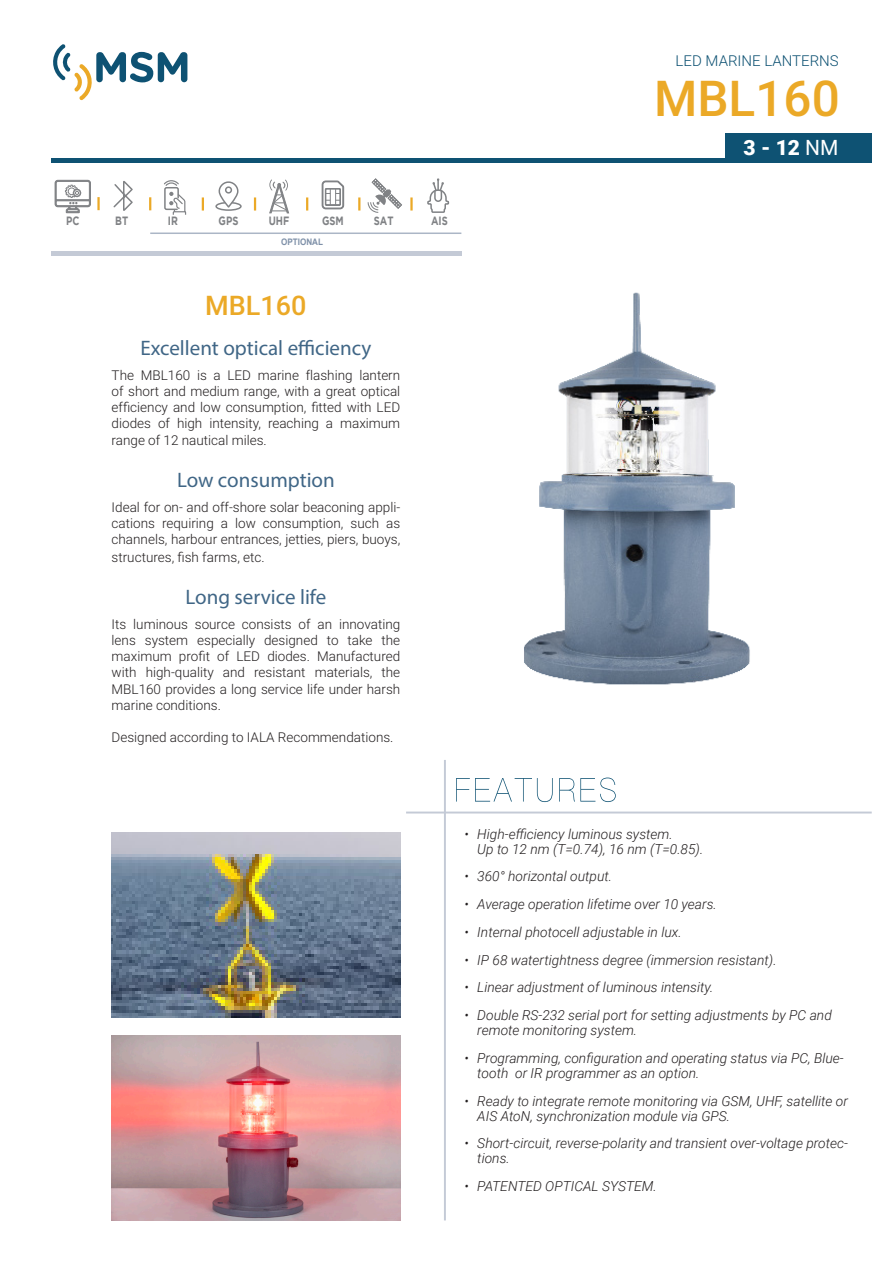
<style>
.page{position:relative;width:893px;height:1263px;background:#fff}
.page>*{position:absolute;margin:0;border:0;box-sizing:border-box;transform-origin:0 0}
.t1{font:500 49.5px "Roboto";color:#eba927}
.t2{font:500 27px "Roboto";color:#eba927}
.t3{font:21px "Myriad Pro";color:#406686}
.t4{font:900 21px "Roboto";color:#fff}
.t5{font:300 15px "Roboto";color:#0e5273}
.t6{font:italic 300 13.8px/15px "Roboto";color:#231f20}
.Párrafo_descriptivo{font:300 13.5px/16.2px "Roboto";color:#231f20;text-align:justify}
.t7{font:700 12px "Gotham";color:#808285;scale:.79 1}
.t8{font:700 9px "Arial";color:#7e90a8;scale:.9 1}
.s1{font-weight:400}
</style>
<div class="page">
<div style="left:726px;top:133px;width:146px;height:26px;background:#0e5273"></div>
<svg style="left:53px;top:44px;width:134px;height:56px"></svg>
<div style="left:51px;top:158px;width:821px;height:5px;background:#0e5273"></div>
<hr style="left:444px;top:760px;width:2px;height:460px;background:#c4cad6">
<hr style="left:406px;top:811px;width:466px;height:2px;background:#c4cad6">
<svg style="left:456px;top:777px;width:160px;height:25px"></svg>
<img style="left:524px;top:292px;width:226px;height:393px">
<div style="left:51px;top:251px;width:349px;height:5px;background:#c4cad6"></div>
<img style="left:112px;top:832px;width:288px;height:185px">
<div style="left:54px;top:251px;width:408px;height:5px;background:#c4cad6"></div>
<img style="left:112px;top:1035px;width:288px;height:185px">
<svg style="left:55px;top:179px;width:36px;height:34px"></svg>
<svg style="left:97px;top:197px;width:3px;height:13px"></svg>
<svg style="left:254px;top:197px;width:2px;height:14px"></svg>
<svg style="left:358px;top:197px;width:2px;height:14px"></svg>
<svg style="left:202px;top:197px;width:2px;height:14px"></svg>
<svg style="left:306px;top:197px;width:2px;height:14px"></svg>
<hr style="left:410px;top:197px;width:3px;height:14px;background:#eba927">
<svg style="left:149px;top:197px;width:2px;height:13px"></svg>
<hr style="left:150px;top:232px;width:311px;height:2px;background:#abb6c6">
<svg style="left:113px;top:181px;width:20px;height:30px"></svg>
<svg style="left:164px;top:180px;width:23px;height:35px"></svg>
<div style="left:215px;top:202px;width:27px;height:9px;border:2px solid #808285;border-radius:50%"></div>
<svg style="left:218px;top:181px;width:21px;height:27px"></svg>
<div style="left:225px;top:186px;width:7px;height:8px;border:2px solid #808285;border-radius:50%"></div>
<svg style="left:269px;top:180px;width:20px;height:33px"></svg>
<svg style="left:321px;top:180px;width:23px;height:30px"></svg>
<svg style="left:368px;top:178px;width:34px;height:35px"></svg>
<svg style="left:427px;top:178px;width:23px;height:35px"></svg>
<p class="t7" style="left:66px;top:214px;width:18px">PC</p>
<p class="t7" style="left:115px;top:214px;width:18px">BT</p>
<p class="t7" style="left:168px;top:214px;width:14px">IR</p>
<p class="t7" style="left:219px;top:214px;width:27px">GPS</p>
<p class="t7" style="left:269px;top:214px;width:28px">UHF</p>
<p class="t7" style="left:322px;top:214px;width:29px">GSM</p>
<p class="t7" style="left:374px;top:214px;width:26px">SAT</p>
<p class="t7" style="left:431px;top:214px;width:23px">AIS</p>
<p class="t8" style="left:281px;top:236px;width:48px">OPTIONAL</p>
<p class="t2" style="left:205px;top:286px;width:103px">MBL160</p>
<p class="t3" style="left:140px;top:335px;width:233px">Excellent optical efficiency</p>
<p class="Párrafo_descriptivo" style="left:112px;top:366px;width:290px">The MBL160 is a LED marine flashing lantern of short and medium range, with a great optical efficiency and low consumption, fitted with LED diodes of high intensity, reaching a maximum range of 12 nautical miles.</p>
<p class="t3" style="left:177px;top:467px;width:159px">Low consumption</p>
<p class="Párrafo_descriptivo" style="left:112px;top:498px;width:290px">Ideal for on- and off-shore solar beaconing appli&shy;cations requiring a low consumption, such as channels, harbour entrances, jetties, piers, buoys,</p>
<p class="Párrafo_descriptivo" style="left:112px;top:548px;width:155px">structures, fish farms, etc.</p>
<p class="t3" style="left:186px;top:584px;width:142px">Long service life</p>
<p class="Párrafo_descriptivo" style="left:112px;top:615px;width:290px">Its luminous source consists of an innovating lens system especially designed to take the maximum profit of LED diodes. Manufactured with high-quality and resistant materials, the MBL160 provides a long service life under harsh marine conditions.</p>
<p class="Párrafo_descriptivo" style="left:112px;top:729px;width:283px">Designed according to IALA Recommendations.</p>
<p class="t5" style="left:676px;top:50px;width:165px">LED MARINE LANTERNS</p>
<p class="t1" style="left:654px;top:64px;width:187px">MBL160</p>
<p class="t4" style="left:744px;top:133px;width:96px">3 - 12 <span class="s1">NM</span></p>
<p class="t6" style="left:477px;top:826px;width:227px;text-indent:-13px">• High-efficiency luminous system.<br>Up to 12 nm (T=0.74), 16 nm (T=0.85).</p>
<p class="t6" style="left:465px;top:868px;width:149px">• 360° horizontal output.</p>
<p class="t6" style="left:465px;top:896px;width:254px">• Average operation lifetime over 10 years.</p>
<p class="t6" style="left:465px;top:924px;width:219px">• Internal photocell adjustable in lux.</p>
<p class="t6" style="left:465px;top:952px;width:314px">• IP 68 watertightness degree (immersion resistant).</p>
<p class="t6" style="left:465px;top:979px;width:250px">• Linear adjustment of luminous intensity.</p>
<p class="t6" style="left:477px;top:1007px;width:356px;text-indent:-13px">• Double RS-232 serial port for setting adjustments by PC and remote monitoring system.</p>
<p class="t6" style="left:477px;top:1050px;width:368px;text-indent:-13px">• Programming, configuration and operating status via PC, Blue&shy;tooth or IR programmer as an option.</p>
<p class="t6" style="left:477px;top:1093px;width:372px;text-indent:-13px">• Ready to integrate remote monitoring via GSM, UHF, satellite or<br>AIS AtoN, synchronization module via GPS.</p>
<p class="t6" style="left:477px;top:1135px;width:372px;text-indent:-13px">• Short-circuit, reverse-polarity and transient over-voltage protec&shy;tions.</p>
<p class="t6" style="left:465px;top:1178px;width:194px">• PATENTED OPTICAL SYSTEM.</p>
</div>
